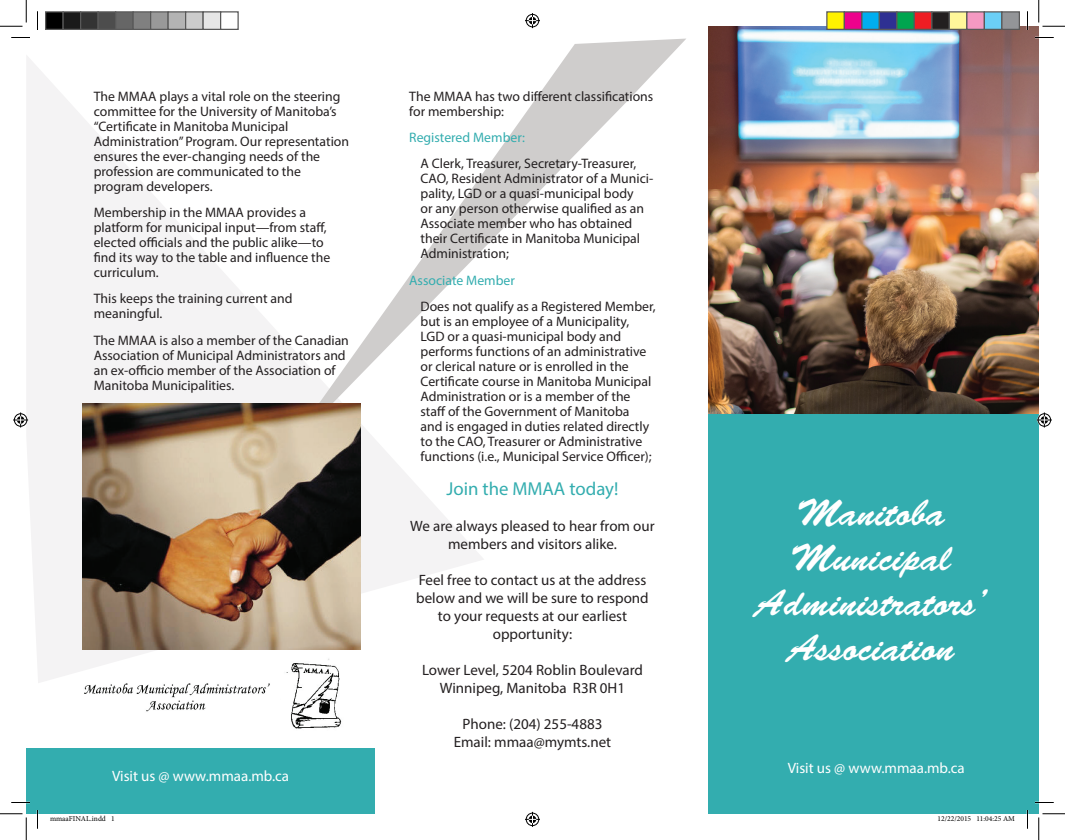
<style>
.page{position:relative;width:1065px;height:840px;background:#fff}
.page>*{position:absolute;margin:0;border:0;box-sizing:border-box;transform-origin:0 0}
.t1{font:37.5px/45px "Brush Script Std";color:#fff;text-align:center}
.t2{font:18.75px "Myriad Pro";color:#33adaf}
.t3{font:15px/18px "Myriad Pro";color:#231f20;text-align:center}
.t4{font:15px "Myriad Pro";color:#fff}
.t5{font:13.75px/15px "Myriad Pro";color:#231f20}
.t6{font:13.75px "Myriad Pro";color:#33adaf}
.t7{font:7.5px "Minion Pro";color:#000}
</style>
<div class="page">
<svg style="left:27px;top:56px;width:456px;height:627px;fill:#f4f3f4"></svg>
<img style="left:709px;top:26px;width:330px;height:389px">
<div style="left:709px;top:415px;width:330px;height:399px;background:#33adaf"></div>
<div style="left:26px;top:748px;width:349px;height:54px;background:#33adaf"></div>
<div style="left:26px;top:796px;width:349px;height:18px;background:#33adaf"></div>
<img style="left:83px;top:678px;width:191px;height:34px">
<img style="left:280px;top:657px;width:70px;height:72px">
<svg style="left:282px;top:39px;width:404px;height:416px"></svg>
<img style="left:82px;top:404px;width:279px;height:245px">
<svg style="left:11px;top:37px;width:19px;height:1px"></svg>
<svg style="left:1035px;top:37px;width:19px;height:1px"></svg>
<svg style="left:11px;top:802px;width:19px;height:1px"></svg>
<svg style="left:1035px;top:802px;width:19px;height:1px"></svg>
<svg style="left:37px;top:11px;width:1px;height:19px"></svg>
<svg style="left:37px;top:810px;width:1px;height:19px"></svg>
<svg style="left:1027px;top:11px;width:1px;height:19px"></svg>
<svg style="left:1027px;top:810px;width:1px;height:19px"></svg>
<svg style="left:0;top:0;width:27px;height:27px"></svg>
<svg style="left:0;top:814px;width:27px;height:26px"></svg>
<svg style="left:1039px;top:0;width:26px;height:27px"></svg>
<svg style="left:1039px;top:814px;width:26px;height:26px"></svg>
<svg style="left:525px;top:13px;width:15px;height:15px"></svg>
<svg style="left:525px;top:812px;width:15px;height:15px"></svg>
<svg style="left:13px;top:412px;width:15px;height:16px"></svg>
<svg style="left:1037px;top:412px;width:15px;height:16px"></svg>
<div style="left:46px;top:12px;width:17px;height:17px;background:#000"></div>
<div style="left:45px;top:11px;width:19px;height:19px;border:1px solid #595959"></div>
<div style="left:63px;top:12px;width:18px;height:17px;background:#1a1a1a"></div>
<div style="left:62px;top:11px;width:19px;height:19px;border:1px solid #595959"></div>
<div style="left:81px;top:12px;width:17px;height:17px;background:#333"></div>
<div style="left:80px;top:11px;width:19px;height:19px;border:1px solid #595959"></div>
<div style="left:98px;top:12px;width:18px;height:17px;background:#4d4d4d"></div>
<div style="left:98px;top:11px;width:18px;height:19px;border:1px solid #595959"></div>
<div style="left:116px;top:12px;width:17px;height:17px;background:#666"></div>
<div style="left:115px;top:11px;width:19px;height:19px;border:1px solid #595959"></div>
<div style="left:133px;top:12px;width:18px;height:17px;background:#808080"></div>
<div style="left:132px;top:11px;width:19px;height:19px;border:1px solid #595959"></div>
<div style="left:151px;top:12px;width:17px;height:17px;background:#999"></div>
<div style="left:150px;top:11px;width:19px;height:19px;border:1px solid #595959"></div>
<div style="left:168px;top:12px;width:18px;height:17px;background:#b3b3b3"></div>
<div style="left:168px;top:11px;width:18px;height:19px;border:1px solid #595959"></div>
<div style="left:186px;top:12px;width:17px;height:17px;background:#ccc"></div>
<div style="left:185px;top:11px;width:19px;height:19px;border:1px solid #595959"></div>
<div style="left:203px;top:12px;width:18px;height:17px;background:#e6e6e6"></div>
<div style="left:202px;top:11px;width:19px;height:19px;border:1px solid #595959"></div>
<div style="left:220px;top:11px;width:19px;height:19px;border:1px solid #595959"></div>
<div style="left:827px;top:12px;width:17px;height:17px;background:#fff101"></div>
<div style="left:826px;top:11px;width:19px;height:19px;border:1px solid #595959"></div>
<div style="left:844px;top:12px;width:18px;height:17px;background:#ed028c"></div>
<div style="left:844px;top:11px;width:18px;height:19px;border:1px solid #595959"></div>
<div style="left:862px;top:12px;width:17px;height:17px;background:#00aeef"></div>
<div style="left:861px;top:11px;width:19px;height:19px;border:1px solid #595959"></div>
<div style="left:879px;top:12px;width:18px;height:17px;background:#2e3092"></div>
<div style="left:879px;top:11px;width:19px;height:19px;border:1px solid #595959"></div>
<div style="left:897px;top:12px;width:17px;height:17px;background:#00a54f"></div>
<div style="left:896px;top:11px;width:19px;height:19px;border:1px solid #595959"></div>
<div style="left:914px;top:12px;width:18px;height:17px;background:#ee1d23"></div>
<div style="left:914px;top:11px;width:18px;height:19px;border:1px solid #595959"></div>
<div style="left:932px;top:12px;width:17px;height:17px;background:#231f20"></div>
<div style="left:931px;top:11px;width:19px;height:19px;border:1px solid #595959"></div>
<div style="left:949px;top:12px;width:18px;height:17px;background:#fff79a"></div>
<div style="left:949px;top:11px;width:19px;height:19px;border:1px solid #595959"></div>
<div style="left:967px;top:12px;width:17px;height:17px;background:#f499c2"></div>
<div style="left:966px;top:11px;width:19px;height:19px;border:1px solid #595959"></div>
<div style="left:984px;top:12px;width:18px;height:17px;background:#6bcff6"></div>
<div style="left:984px;top:11px;width:18px;height:19px;border:1px solid #595959"></div>
<div style="left:1002px;top:12px;width:17px;height:17px;background:#939598"></div>
<div style="left:1001px;top:11px;width:19px;height:19px;border:1px solid #595959"></div>
<p class="t5" style="left:94px;top:89px;width:257px">The MMAA plays a vital role on the steering committee for the University of Manitoba’s “Certificate in Manitoba Municipal Administration” Program. Our representation ensures the ever-changing needs of the profession are communicated to the program developers.</p>
<p class="t5" style="left:94px;top:205px;width:238px">Membership in the MMAA provides a platform for municipal input—from staff, elected officials and the public alike—to find its way to the table and influence the curriculum.</p>
<p class="t5" style="left:94px;top:291px;width:200px">This keeps the training current and meaningful.</p>
<p class="t5" style="left:94px;top:332px;width:257px">The MMAA is also a member of the Canadian Association of Municipal Administrators and an ex-officio member of the Association of Manitoba Municipalities.</p>
<p class="t4" style="left:112px;top:766px;width:179px">Visit us @ www.mmaa.mb.ca</p>
<p class="t5" style="left:409px;top:89px;width:246px">The MMAA has two different classifications for membership:</p>
<p class="t6" style="left:409px;top:129px;width:117px">Registered Member:</p>
<p class="t5" style="left:421px;top:156px;width:234px">A Clerk, Treasurer, Secretary-Treasurer, CAO, Resident Administrator of a Munici&shy;pality, LGD or a quasi-municipal body<br>or any person otherwise qualified as an Associate member who has obtained their Certificate in Manitoba Municipal Administration;</p>
<p class="t6" style="left:409px;top:272px;width:107px">Associate Member</p>
<p class="t5" style="left:421px;top:299px;width:237px">Does not qualify as a Registered Member, but is an employee of a Municipality, LGD or a quasi-municipal body and performs functions of an administrative or clerical nature or is enrolled in the Certificate course in Manitoba Municipal Administration or is a member of the staff of the Government of Manitoba<br>and is engaged in duties related directly to the CAO, Treasurer or Administrative functions (i.e., Municipal Service Officer);</p>
<h2 class="t2" style="left:447px;top:477px;width:173px">Join the MMAA today!</h2>
<p class="t3" style="left:410px;top:516px;width:246px">We are always pleased to hear from our members and visitors alike.</p>
<p class="t3" style="left:416px;top:570px;width:234px">Feel free to contact us at the address below and we will be sure to respond to your requests at our earliest opportunity:</p>
<p class="t3" style="left:422px;top:660px;width:222px">Lower Level, 5204 Roblin Boulevard<br>Winnipeg, Manitoba R3R 0H1</p>
<p class="t3" style="left:454px;top:714px;width:159px">Phone: (204) 255-4883<br>Email: mmaa@mymts.net</p>
<h1 class="t1" style="left:755px;top:491px;width:234px">Manitoba<br>Municipal<br>Administrators’<br>Association</h1>
<p class="t4" style="left:788px;top:759px;width:179px">Visit us @ www.mmaa.mb.ca</p>
<p class="t7" style="left:50px;top:814px;width:66px">mmaaFINAL.indd 1</p>
<p class="t7" style="left:938px;top:814px;width:79px">12/22/2015 11:04:25 AM</p>
</div>
